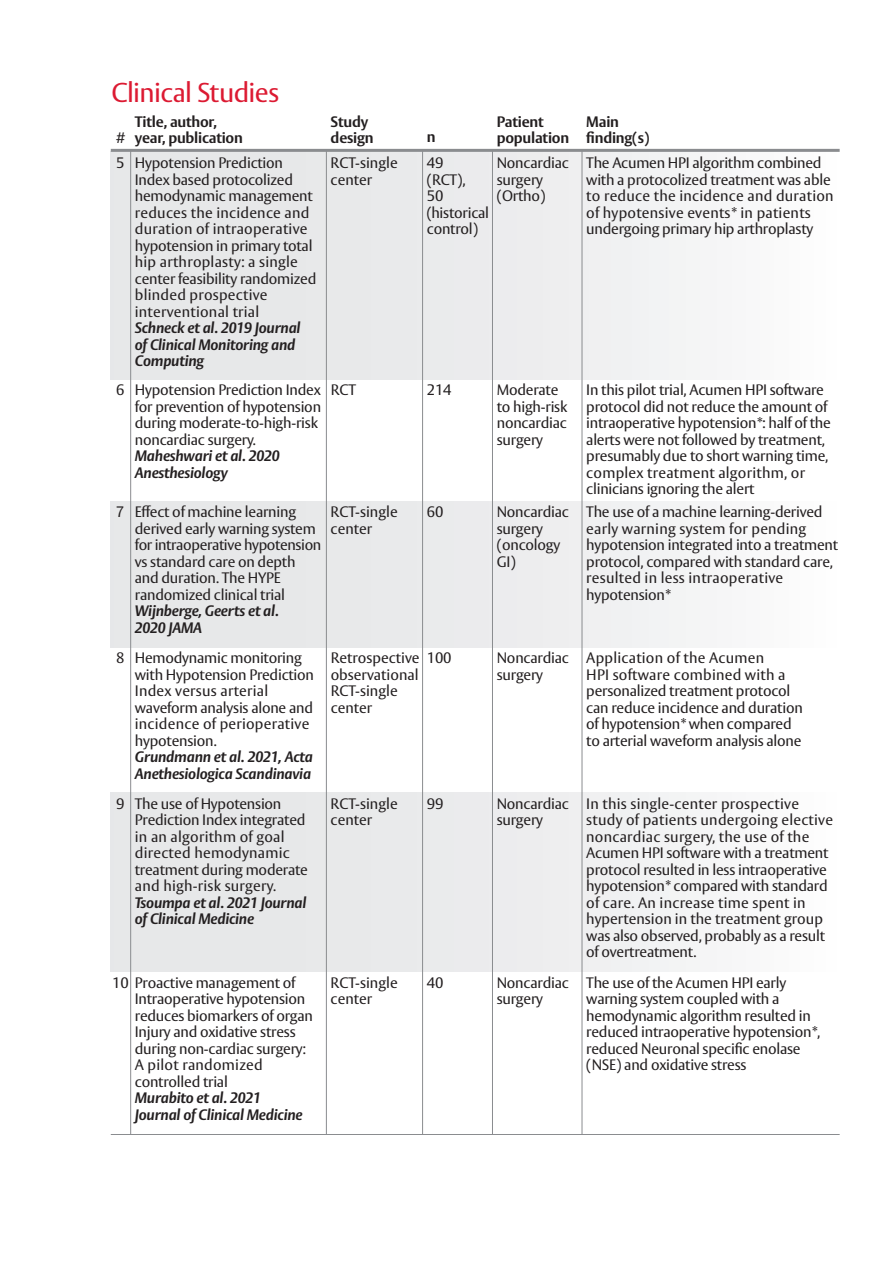
<style>
.page{position:relative;width:893px;height:1263px;background:#fff}
.page>*{position:absolute;margin:0;border:0;box-sizing:border-box;transform-origin:0 0}
.t1{font:27px "Vesta Std";letter-spacing:-.025em;color:#dc1a32}
.t2{font:15px/16.5px "Vesta Std";letter-spacing:-.015em;color:#231f20}
.t3{font:italic 700 15px/16.5px "Vesta Std";letter-spacing:-.015em;color:#231f20}
.t4{font:700 15px/16.5px "Vesta Std";letter-spacing:-.015em;color:#231f20}
</style>
<div class="page">
<div style="left:111px;top:152px;width:729px;height:227px;background:linear-gradient(to right,#e2e3e4,#f9f9f9)"></div>
<hr style="left:111px;top:149px;width:729px;height:3px;background:#8a8c8f">
<div style="left:111px;top:501px;width:729px;height:146px;background:linear-gradient(to right,#e2e3e4,#f9f9f9)"></div>
<div style="left:111px;top:793px;width:729px;height:178px;background:linear-gradient(to right,#e2e3e4,#f9f9f9)"></div>
<hr style="left:111px;top:1134px;width:729px;height:1px;background:#8a8c8f">
<hr style="left:326px;top:149px;width:1px;height:985px;background:#8a8c8f">
<hr style="left:130px;top:149px;width:1px;height:985px;background:#8a8c8f">
<hr style="left:422px;top:149px;width:1px;height:985px;background:#8a8c8f">
<hr style="left:492px;top:149px;width:1px;height:985px;background:#8a8c8f">
<hr style="left:582px;top:149px;width:1px;height:985px;background:#8a8c8f">
<h1 class="t1" style="left:111px;top:77px;width:169px">Clinical Studies</h1>
<p class="t4" style="left:116px;top:130px;width:10px">#</p>
<p class="t4" style="left:135px;top:113px;width:110px">Title, author, year, publication</p>
<p class="t4" style="left:331px;top:113px;width:44px">Study design</p>
<p class="t4" style="left:427px;top:128px;width:10px">n</p>
<p class="t4" style="left:497px;top:113px;width:74px">Patient population</p>
<p class="t4" style="left:586px;top:113px;width:65px">Main finding(s)</p>
<p class="t2" style="left:116px;top:154px;width:10px">5</p>
<p class="t2" style="left:331px;top:154px;width:69px">RCT-single center</p>
<p class="t2" style="left:135px;top:154px;width:183px">Hypotension Prediction<br>Index based protocolized hemodynamic management reduces the incidence and duration of intraoperative hypotension in primary total hip arthroplasty: a single center feasibility randomized blinded prospective interventional trial</p>
<p class="t3" style="left:135px;top:319px;width:167px">Schneck et al. 2019 Journal of Clinical Monitoring and<br>Computing</p>
<p class="t2" style="left:427px;top:154px;width:64px">49<br>(RCT),<br>50 (historical control)</p>
<p class="t2" style="left:497px;top:154px;width:74px">Noncardiac surgery (Ortho)</p>
<p class="t2" style="left:586px;top:154px;width:249px">The Acumen HPI algorithm combined with a protocolized treatment was able to reduce the incidence and duration of hypotensive events* in patients undergoing primary hip arthroplasty</p>
<p class="t2" style="left:135px;top:382px;width:223px;text-indent:-19px">6 Hypotension Prediction Index RCT for prevention of hypotension during moderate-to-high-risk noncardiac surgery.</p>
<p class="t3" style="left:135px;top:448px;width:146px">Maheshwari et al. 2020<br>Anesthesiology</p>
<p class="t2" style="left:427px;top:382px;width:26px">214</p>
<p class="t2" style="left:497px;top:382px;width:72px">Moderate to high-risk noncardiac surgery</p>
<p class="t2" style="left:586px;top:382px;width:246px">In this pilot trial, Acumen HPI software protocol did not reduce the amount of intraoperative hypotension*: half of the alerts were not followed by treatment, presumably due to short warning time, complex treatment algorithm, or clinicians ignoring the alert</p>
<p class="t2" style="left:116px;top:504px;width:10px">7</p>
<p class="t2" style="left:331px;top:504px;width:69px">RCT-single center</p>
<p class="t2" style="left:427px;top:504px;width:18px">60</p>
<p class="t2" style="left:497px;top:504px;width:74px">Noncardiac surgery (oncology<br>GI)</p>
<p class="t2" style="left:586px;top:504px;width:253px">The use of a machine learning-derived early warning system for pending hypotension integrated into a treatment protocol, compared with standard care, resulted in less intraoperative hypotension*</p>
<p class="t2" style="left:135px;top:504px;width:188px">Effect of machine learning derived early warning system for intraoperative hypotension vs standard care on depth and duration. The HYPE randomized clinical trial</p>
<p class="t3" style="left:135px;top:603px;width:146px">Wijnberge, Geerts et al.<br>2020 JAMA</p>
<p class="t2" style="left:135px;top:649px;width:181px">Hemodynamic monitoring with Hypotension Prediction<br>Index versus arterial waveform analysis alone and incidence of perioperative hypotension.</p>
<p class="t3" style="left:135px;top:748px;width:180px">Grundmann et al. 2021, Acta<br>Anethesiologica Scandinavia</p>
<p class="t2" style="left:116px;top:649px;width:10px">8</p>
<p class="t2" style="left:331px;top:649px;width:90px">Retrospective observational<br>RCT-single center</p>
<p class="t2" style="left:116px;top:795px;width:10px">9</p>
<p class="t2" style="left:331px;top:795px;width:69px">RCT-single center</p>
<p class="t2" style="left:135px;top:795px;width:175px">The use of Hypotension<br>Prediction Index integrated in an algorithm of goal directed hemodynamic treatment during moderate and high-risk surgery.</p>
<p class="t3" style="left:135px;top:894px;width:173px">Tsoumpa et al. 2021 Journal of Clinical Medicine</p>
<p class="t2" style="left:427px;top:649px;width:26px">100</p>
<p class="t2" style="left:497px;top:649px;width:74px">Noncardiac surgery</p>
<p class="t2" style="left:586px;top:649px;width:218px">Application of the Acumen<br>HPI software combined with a personalized treatment protocol can reduce incidence and duration of hypotension* when compared to arterial waveform analysis alone</p>
<p class="t2" style="left:427px;top:795px;width:18px">99</p>
<p class="t2" style="left:497px;top:795px;width:74px">Noncardiac surgery</p>
<p class="t2" style="left:586px;top:795px;width:248px">In this single-center prospective study of patients undergoing elective noncardiac surgery, the use of the Acumen HPI software with a treatment protocol resulted in less intraoperative hypotension* compared with standard of care. An increase time spent in hypertension in the treatment group was also observed, probably as a result of overtreatment.</p>
<p class="t2" style="left:112px;top:974px;width:185px">10 Proactive management of</p>
<p class="t2" style="left:331px;top:974px;width:69px">RCT-single center</p>
<p class="t2" style="left:427px;top:974px;width:18px">40</p>
<p class="t2" style="left:497px;top:974px;width:74px">Noncardiac surgery</p>
<p class="t2" style="left:586px;top:974px;width:236px">The use of the Acumen HPI early warning system coupled with a hemodynamic algorithm resulted in reduced intraoperative hypotension*, reduced Neuronal specific enolase (NSE) and oxidative stress</p>
<p class="t2" style="left:135px;top:990px;width:180px">Intraoperative hypotension reduces biomarkers of organ<br>Injury and oxidative stress during non-cardiac surgery:<br>A pilot randomized controlled trial</p>
<p class="t3" style="left:135px;top:1089px;width:169px">Murabito et al. 2021<br>Journal of Clinical Medicine</p>
</div>
